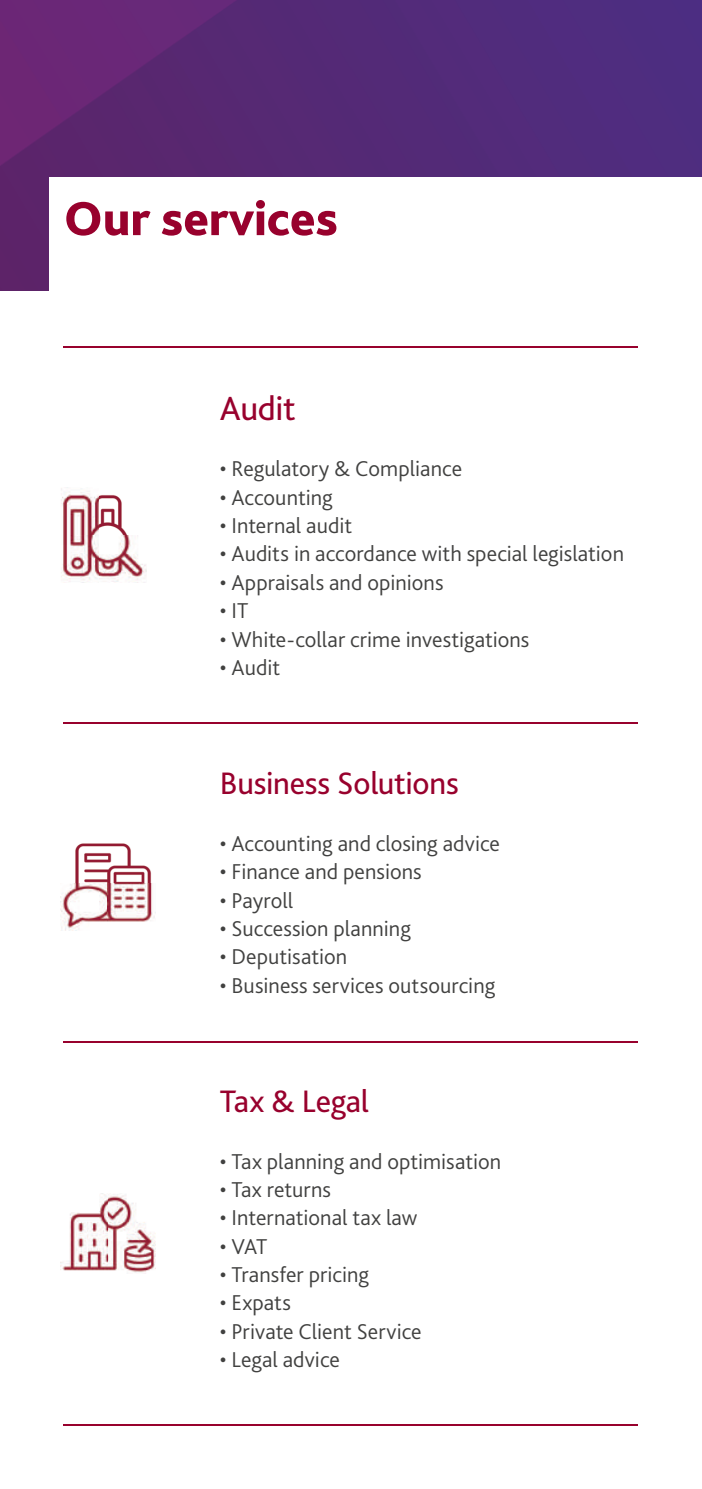
<style>
.page{position:relative;width:702px;height:1489px;background:#fff}
.page>*{position:absolute;margin:0;border:0;box-sizing:border-box;transform-origin:0 0}
.t1{font:800 50px "Bliss Pro";color:#98012d}
.t2{font:35px "Bliss Pro";letter-spacing:-.015em;color:#98012d}
.t3{font:32.5px "Bliss Pro";letter-spacing:-.01em;color:#98012d}
.t4{font:300 22.5px "Bliss Pro";color:#414140}
</style>
<div class="page">
<img style="left:0;top:0;width:702px;height:291px">
<div style="left:50px;top:177px;width:652px;height:122px;background:#fff"></div>
<img style="left:61px;top:488px;width:86px;height:94px">
<img style="left:61px;top:843px;width:94px;height:87px">
<img style="left:61px;top:1193px;width:94px;height:80px">
<hr style="left:64px;top:722px;width:574px;height:1px;background:#98012d">
<hr style="left:64px;top:1041px;width:574px;height:1px;background:#98012d">
<hr style="left:64px;top:1424px;width:574px;height:1px;background:#98012d">
<hr style="left:64px;top:346px;width:574px;height:1px;background:#98012d">
<h1 class="t1" style="left:64px;top:199px;width:275px">Our services</h1>
<h2 class="t2" style="left:220px;top:394px;width:77px">Audit</h2>
<p class="t4" style="left:220px;top:460px;width:244px">• Regulatory &amp; Compliance</p>
<p class="t4" style="left:220px;top:488px;width:114px">• Accounting</p>
<p class="t4" style="left:220px;top:517px;width:134px">• Internal audit</p>
<p class="t4" style="left:220px;top:545px;width:406px">• Audits in accordance with special legislation</p>
<p class="t4" style="left:220px;top:573px;width:225px">• Appraisals and opinions</p>
<p class="t4" style="left:220px;top:602px;width:30px">• IT</p>
<p class="t4" style="left:220px;top:630px;width:311px">• White-collar crime investigations</p>
<p class="t4" style="left:220px;top:658px;width:62px">• Audit</p>
<h3 class="t3" style="left:220px;top:770px;width:240px">Business Solutions</h3>
<p class="t4" style="left:220px;top:834px;width:281px">• Accounting and closing advice</p>
<p class="t4" style="left:220px;top:863px;width:203px">• Finance and pensions</p>
<p class="t4" style="left:220px;top:891px;width:75px">• Payroll</p>
<p class="t4" style="left:220px;top:919px;width:193px">• Succession planning</p>
<p class="t4" style="left:220px;top:948px;width:129px">• Deputisation</p>
<p class="t4" style="left:220px;top:976px;width:277px">• Business services outsourcing</p>
<h3 class="t3" style="left:220px;top:1088px;width:151px">Tax &amp; Legal</h3>
<p class="t4" style="left:220px;top:1152px;width:283px">• Tax planning and optimisation</p>
<p class="t4" style="left:220px;top:1180px;width:113px">• Tax returns</p>
<p class="t4" style="left:220px;top:1209px;width:199px">• International tax law</p>
<p class="t4" style="left:220px;top:1237px;width:49px">• VAT</p>
<p class="t4" style="left:220px;top:1265px;width:151px">• Transfer pricing</p>
<p class="t4" style="left:220px;top:1294px;width:73px">• Expats</p>
<p class="t4" style="left:220px;top:1322px;width:203px">• Private Client Service</p>
<p class="t4" style="left:220px;top:1350px;width:122px">• Legal advice</p>
</div>
